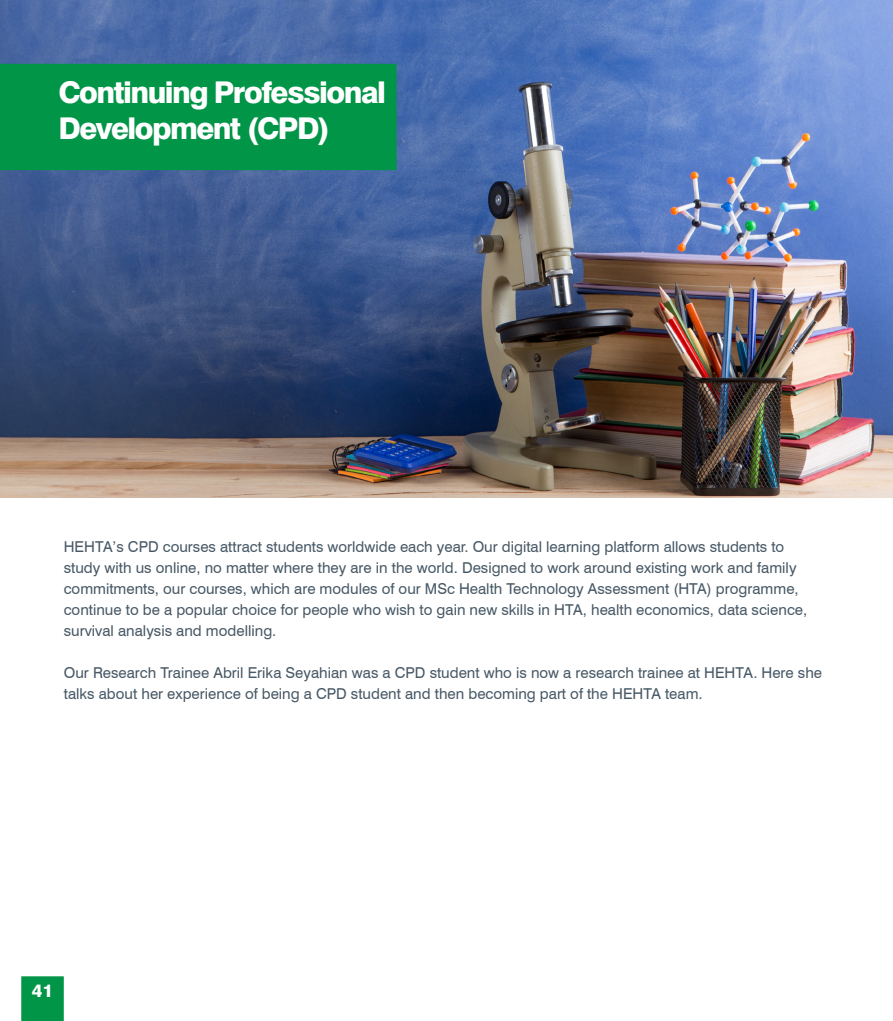
<style>
.page{position:relative;width:893px;height:1021px;background:#fff}
.page>*{position:absolute;margin:0;border:0;box-sizing:border-box;transform-origin:0 0}
.Chapter_Headings{font:800 30px/36px "Swiss 721 BT";letter-spacing:-.05em;color:#fff}
.t1{font:800 18px "Swiss 721 BT";color:#fff}
.t2{font:15px/21px "Swiss 721 BT";color:#475865}
</style>
<div class="page">
<div style="left:21px;top:976px;width:43px;height:44px;background:#009547"></div>
<img style="left:0;top:0;width:893px;height:497px">
<div style="left:0;top:64px;width:396px;height:106px;background:#009547"></div>
<h1 class="Chapter_Headings" style="left:58px;top:74px;width:329px">Continuing Professional<br>Development (CPD)</h1>
<h1 class="t2" style="left:64px;top:535px;width:745px">HEHTA’s CPD courses attract students worldwide each year. Our digital learning platform allows students to study with us online, no matter where they are in the world. Designed to work around existing work and family commitments, our courses, which are modules of our MSc Health Technology Assessment (HTA) programme, continue to be a popular choice for people who wish to gain new skills in HTA, health economics, data science, survival analysis and modelling.</h1>
<h1 class="t2" style="left:64px;top:661px;width:760px">Our Research Trainee Abril Erika Seyahian was a CPD student who is now a research trainee at HEHTA. Here she talks about her experience of being a CPD student and then becoming part of the HEHTA team.</h1>
<p class="t1" style="left:32px;top:980px;width:23px">41</p>
</div>
